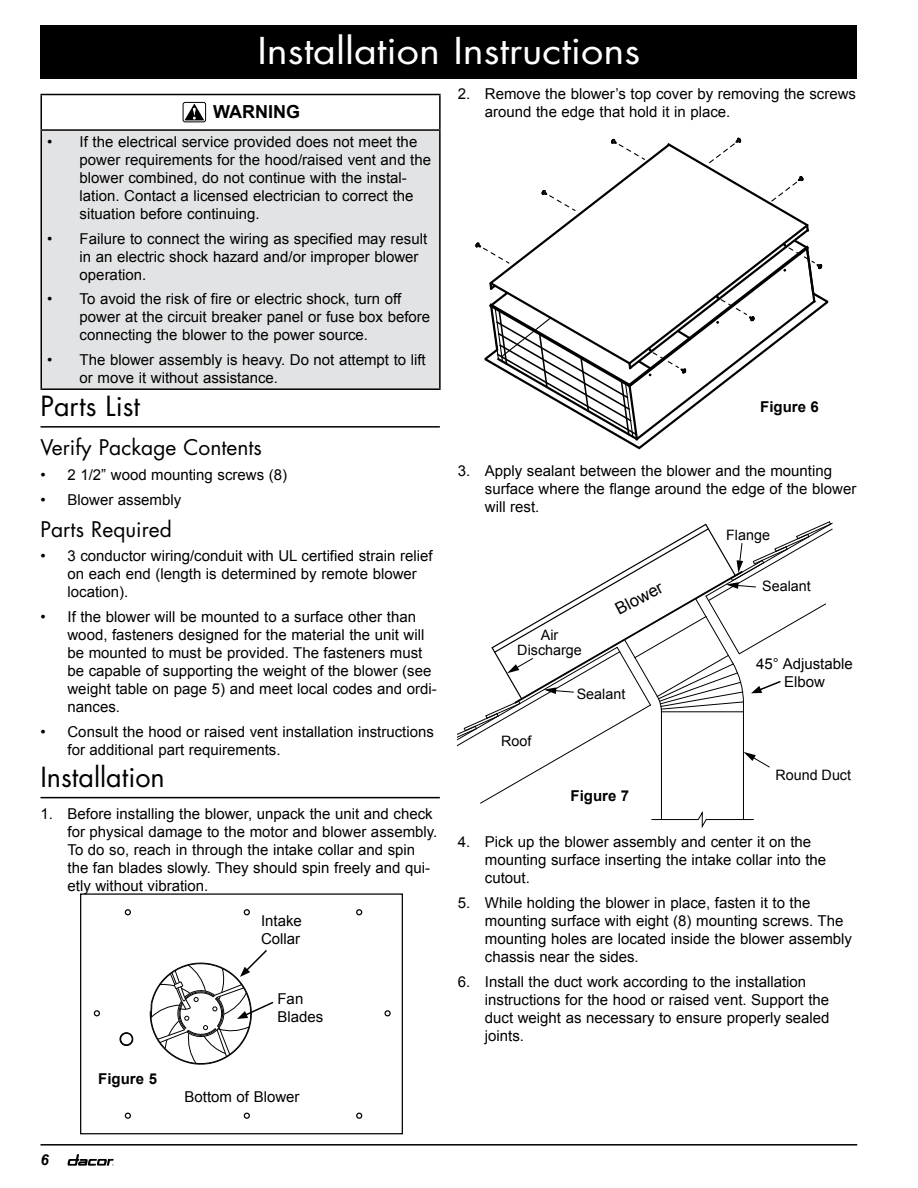
<style>
.page{position:relative;width:918px;height:1188px;background:#fff}
.page>*{position:absolute;margin:0;border:0;box-sizing:border-box;transform-origin:0 0}
.t1{font:36px "Futura Std";color:#fff;scale:1.1 1}
.t2{font:27px "Futura Std";color:#000}
.t3{font:21px "Futura Std";color:#000}
.t4{font:700 18px "Arial";color:#000}
.t5{font:16.65px "Arial";color:#000}
.t6{font:15px/18px "Arial";color:#000}
.t7{font:700 15px "Arial";color:#000}
.t8{font:italic 700 15px "Arial";color:#000}
.t9{font:14.4px/14.9px "Arial";color:#000;text-align:center}
</style>
<div class="page">
<svg style="left:68px;top:1154px;width:46px;height:12px"></svg>
<hr style="left:40px;top:1144px;width:817px;height:2px;background:#000">
<hr style="left:40px;top:426px;width:400px;height:2px;background:#000">
<hr style="left:40px;top:797px;width:400px;height:1px;background:#000">
<div style="left:41px;top:130px;width:399px;height:259px;background:#e2e3e4"></div>
<hr style="left:40px;top:94px;width:401px;height:1px;background:#000">
<hr style="left:40px;top:95px;width:2px;height:34px;background:#000">
<hr style="left:439px;top:95px;width:2px;height:34px;background:#000">
<hr style="left:40px;top:129px;width:401px;height:2px;background:#000">
<hr style="left:40px;top:131px;width:2px;height:257px;background:#000">
<hr style="left:439px;top:131px;width:2px;height:257px;background:#000">
<hr style="left:40px;top:388px;width:401px;height:2px;background:#000">
<div style="left:183px;top:102px;width:23px;height:20px;border:1px solid #000;border-radius:2px"></div>
<svg style="left:185px;top:104px;width:19px;height:16px"></svg>
<div style="left:40px;top:25px;width:817px;height:54px;background:#000"></div>
<div style="left:80px;top:893px;width:323px;height:241px;border:1px solid #000"></div>
<div style="left:119px;top:1032px;width:14px;height:14px;border:1px solid #000;border-radius:50%"></div>
<div style="left:120px;top:1033px;width:13px;height:13px;border:1px solid #000;border-radius:50%"></div>
<svg style="left:125px;top:1113px;width:6px;height:6px"></svg>
<svg style="left:125px;top:909px;width:6px;height:6px"></svg>
<svg style="left:244px;top:1113px;width:6px;height:6px"></svg>
<svg style="left:244px;top:909px;width:6px;height:6px"></svg>
<svg style="left:356px;top:1113px;width:6px;height:6px"></svg>
<svg style="left:356px;top:909px;width:6px;height:6px"></svg>
<div style="left:384px;top:1010px;width:7px;height:6px;border:1px solid #000;border-radius:50%"></div>
<svg style="left:94px;top:1010px;width:6px;height:6px"></svg>
<svg style="left:149px;top:950px;width:125px;height:115px"></svg>
<svg style="left:475px;top:137px;width:353px;height:305px"></svg>
<hr style="left:661px;top:712px;width:1px;height:108px;background:#000">
<svg style="left:651px;top:810px;width:103px;height:18px"></svg>
<hr style="left:743px;top:704px;width:1px;height:116px;background:#000">
<svg style="left:458px;top:521px;width:375px;height:283px"></svg>
<h1 class="t1" style="left:258px;top:28px;width:349px">Installation Instructions</h1>
<p class="t6" style="left:485px;top:85px;width:373px;text-indent:-27px">2. Remove the blower’s top cover by removing the screws around the edge that hold it in place.</p>
<p class="t4" style="left:213px;top:100px;width:14px">warning</p>
<p class="t6" style="left:80px;top:133px;width:353px;text-indent:-32px">• If the electrical service provided does not meet the power requirements for the hood/raised vent and the blower combined, do not continue with the instal&shy;lation. Contact a licensed electrician to correct the situation before continuing.</p>
<p class="t6" style="left:80px;top:230px;width:349px;text-indent:-32px">• Failure to connect the wiring as specified may result in an electric shock hazard and/or improper blower operation.</p>
<p class="t6" style="left:80px;top:290px;width:352px;text-indent:-32px">• To avoid the risk of fire or electric shock, turn off power at the circuit breaker panel or fuse box before connecting the blower to the power source.</p>
<p class="t6" style="left:80px;top:351px;width:348px;text-indent:-32px">• The blower assembly is heavy. Do not attempt to lift or move it without assistance.</p>
<h2 class="t2" style="left:40px;top:389px;width:101px">Parts List</h2>
<h3 class="t3" style="left:40px;top:434px;width:223px">Verify Package Contents</h3>
<p class="t6" style="left:40px;top:466px;width:248px">• 2 1/2” wood mounting screws (8)</p>
<p class="t6" style="left:40px;top:490px;width:142px">• Blower assembly</p>
<h3 class="t3" style="left:40px;top:515px;width:133px">Parts Required</h3>
<p class="t6" style="left:68px;top:547px;width:367px;text-indent:-27px">• 3 conductor wiring/conduit with UL certified strain relief on each end (length is determined by remote blower location).</p>
<p class="t6" style="left:68px;top:608px;width:371px;text-indent:-27px">• If the blower will be mounted to a surface other than wood, fasteners designed for the material the unit will be mounted to must be provided. The fasteners must be capable of supporting the weight of the blower (see weight table on page 5) and meet local codes and ordi&shy;nances.</p>
<p class="t6" style="left:68px;top:723px;width:368px;text-indent:-27px">• Consult the hood or raised vent installation instructions for additional part requirements.</p>
<h2 class="t2" style="left:40px;top:760px;width:126px">Installation</h2>
<p class="t6" style="left:68px;top:805px;width:371px;text-indent:-27px">1. Before installing the blower, unpack the unit and check for physical damage to the motor and blower assembly.<br>To do so, reach in through the intake collar and spin the fan blades slowly. They should spin freely and qui&shy;etly without vibration.</p>
<p class="t7" style="left:760px;top:397px;width:60px">Figure 6</p>
<p class="t6" style="left:485px;top:461px;width:373px;text-indent:-27px">3. Apply sealant between the blower and the mounting surface where the flange around the edge of the blower will rest.</p>
<p class="t9" style="left:726px;top:528px;width:45px">Flange</p>
<p class="t9" style="left:762px;top:578px;width:50px">Sealant</p>
<p class="t5" style="left:611px;top:600px;width:53px;rotate:-28deg">Blower</p>
<p class="t9" style="left:517px;top:628px;width:66px">Air<br>Discharge</p>
<p class="t6" style="left:756px;top:654px;width:98px;text-align:center">45° Adjustable<br>Elbow</p>
<p class="t9" style="left:577px;top:687px;width:50px">Sealant</p>
<p class="t9" style="left:501px;top:734px;width:32px">Roof</p>
<p class="t9" style="left:775px;top:768px;width:77px">Round Duct</p>
<p class="t7" style="left:571px;top:786px;width:60px">Figure 7</p>
<p class="t6" style="left:485px;top:833px;width:343px;text-indent:-27px">4. Pick up the blower assembly and center it on the mounting surface inserting the intake collar into the cutout.</p>
<p class="t6" style="left:485px;top:894px;width:369px;text-indent:-27px">5. While holding the blower in place, fasten it to the mounting surface with eight (8) mounting screws. The mounting holes are located inside the blower assembly chassis near the sides.</p>
<p class="t6" style="left:485px;top:973px;width:346px;text-indent:-27px">6. Install the duct work according to the installation instructions for the hood or raised vent. Support the duct weight as necessary to ensure properly sealed joints.</p>
<p class="t6" style="left:261px;top:912px;width:42px">Intake<br>Collar</p>
<p class="t6" style="left:278px;top:990px;width:47px">Fan<br>Blades</p>
<p class="t8" style="left:40px;top:1150px;width:10px">6</p>
<p class="t7" style="left:98px;top:1069px;width:60px">Figure 5</p>
<p class="t6" style="left:184px;top:1088px;width:117px">Bottom of Blower</p>
</div>
